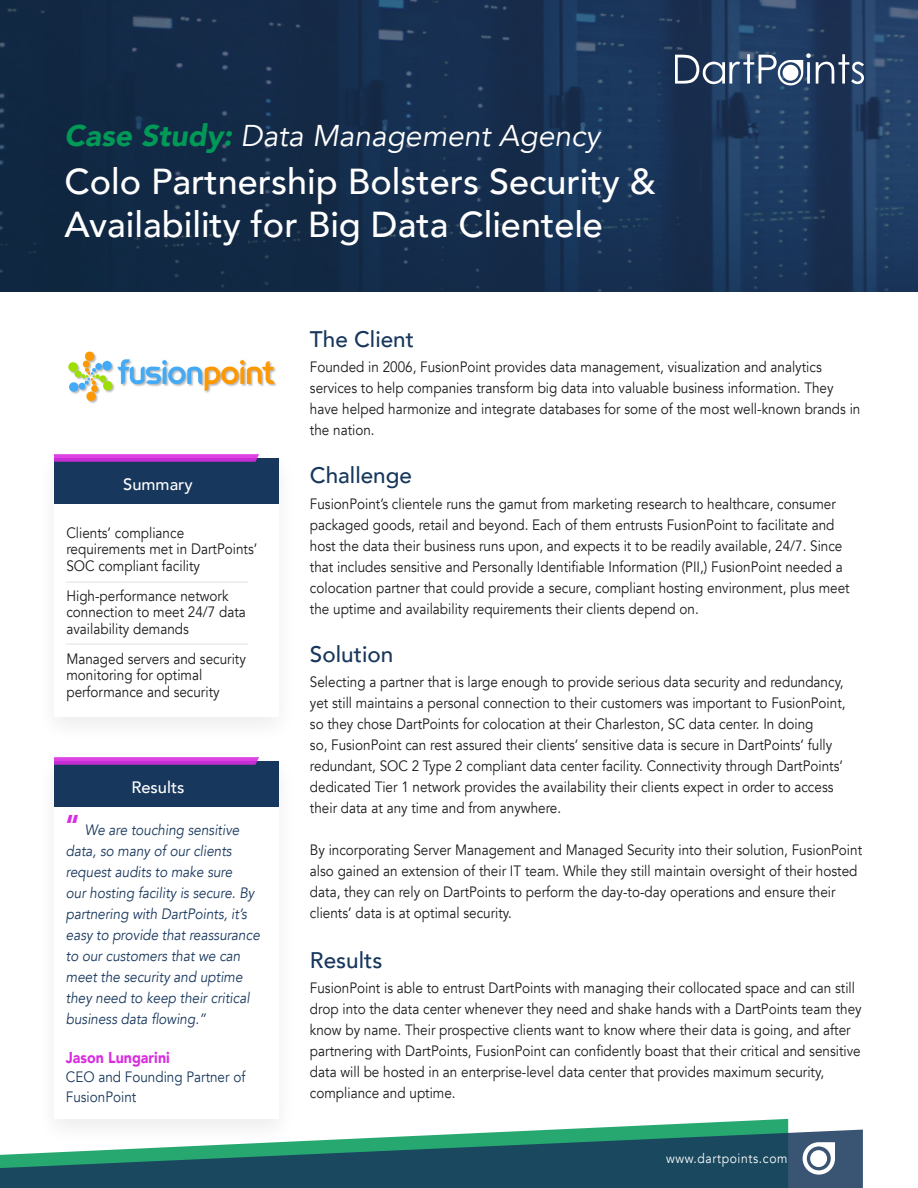
<style>
.page{position:relative;width:918px;height:1188px;background:#fff}
.page>*{position:absolute;margin:0;border:0;box-sizing:border-box;transform-origin:0 0}
.H1_-_Page_Title{font:500 36px/43.2px "Avenir";color:#fff}
.H2_-_Body_Titles{font:italic 30px "Avenir";color:#fff}
.H2_-_Body_Titles-2{font:500 22.5px "Avenir";color:#17375c}
.Card_Title{font:500 16.5px "Avenir";color:#fff}
.t1{font:900 15.75px "Avenir";color:#d92ee0;scale:.9 1}
.Paragraph_Style_1{font:15px/21px "Avenir";color:#191a19;scale:.9 1}
.t2{font:italic 15px/21px "Avenir";color:#17375c;scale:.9 1}
.Table_Line_Items{font:15px/16.5px "Avenir";color:#191a19;scale:.9 1}
.t3{font:15px/19.5px "Avenir";color:#17375c;scale:.9 1}
.t4{font:13.5px "Avenir";letter-spacing:.05em;color:#fff;scale:.9 1}
.s1{font-weight:900;color:#009957}
.s2{font-weight:900;font-style:normal;font-size:28.5px;color:#d92ee0}
</style>
<div class="page">
<div style="left:54px;top:761px;width:225px;height:46px;background:#17375c"></div>
<svg style="left:54px;top:757px;width:205px;height:8px"></svg>
<img style="left:0;top:0;width:918px;height:292px">
<svg style="left:58px;top:1119px;width:730px;height:11px"></svg>
<svg style="left:0;top:1130px;width:863px;height:58px;fill:#19485f"></svg>
<div style="left:54px;top:458px;width:225px;height:46px;background:#17375c"></div>
<svg style="left:54px;top:454px;width:205px;height:8px"></svg>
<svg style="left:675px;top:53px;width:189px;height:32px"></svg>
<div style="left:783px;top:65px;width:15px;height:16px;background:#fff;border-radius:50%"></div>
<hr style="left:66px;top:582px;width:182px;height:1px;background:#e1e1e1">
<hr style="left:66px;top:644px;width:182px;height:1px;background:#e1e1e1">
<img style="left:68px;top:351px;width:208px;height:52px">
<svg style="left:803px;top:1142px;width:32px;height:33px"></svg>
<div style="left:810px;top:1150px;width:17px;height:17px;background:#fff;border-radius:50%"></div>
<p class="H2_-_Body_Titles" style="left:64px;top:118px;width:537px"><span class="s1">Case Study:</span> Data Management Agency</p>
<p class="H1_-_Page_Title" style="left:64px;top:158px;width:593px">Colo Partnership Bolsters Security &amp;<br>Availability for Big Data Clientele</p>
<p class="Card_Title" style="left:123px;top:470px;width:71px">Summary</p>
<p class="Table_Line_Items" style="left:66px;top:525px;width:214px">Clients’ compliance requirements met in DartPoints’<br>SOC compliant facility</p>
<p class="Table_Line_Items" style="left:66px;top:588px;width:201px">High-performance network connection to meet 24/7 data availability demands</p>
<p class="Table_Line_Items" style="left:66px;top:651px;width:201px">Managed servers and security monitoring for optimal performance and security</p>
<p class="Card_Title" style="left:131px;top:773px;width:55px">Results</p>
<p class="t2" style="left:66px;top:819px;width:217px"><span class="s2">“</span> We are touching sensitive data, so many of our clients request audits to make sure<br>our hosting facility is secure. By partnering with DartPoints, it’s easy to provide that reassurance to our customers that we can meet the security and uptime they need to keep their critical business data flowing.”</p>
<p class="t1" style="left:66px;top:1044px;width:117px">Jason Lungarini</p>
<p class="t3" style="left:66px;top:1068px;width:201px">CEO and Founding Partner of<br>FusionPoint</p>
<p class="H2_-_Body_Titles-2" style="left:310px;top:320px;width:106px">The Client</p>
<p class="Paragraph_Style_1" style="left:310px;top:357px;width:613px">Founded in 2006, FusionPoint provides data management, visualization and analytics services to help companies transform big data into valuable business information. They have helped harmonize and integrate databases for some of the most well-known brands in the nation.</p>
<p class="H2_-_Body_Titles-2" style="left:310px;top:456px;width:104px">Challenge</p>
<p class="Paragraph_Style_1" style="left:310px;top:493px;width:601px">FusionPoint’s clientele runs the gamut from marketing research to healthcare, consumer packaged goods, retail and beyond. Each of them entrusts FusionPoint to facilitate and host the data their business runs upon, and expects it to be readily available, 24/7. Since that includes sensitive and Personally Identifiable Information (PII,) FusionPoint needed a colocation partner that could provide a secure, compliant hosting environment, plus meet the uptime and availability requirements their clients depend on.</p>
<p class="H2_-_Body_Titles-2" style="left:310px;top:634px;width:85px">Solution</p>
<p class="Paragraph_Style_1" style="left:310px;top:671px;width:597px">Selecting a partner that is large enough to provide serious data security and redundancy, yet still maintains a personal connection to their customers was important to FusionPoint, so they chose DartPoints for colocation at their Charleston, SC data center. In doing<br>so, FusionPoint can rest assured their clients’ sensitive data is secure in DartPoints’ fully redundant, SOC 2 Type 2 compliant data center facility. Connectivity through DartPoints’ dedicated Tier 1 network provides the availability their clients expect in order to access their data at any time and from anywhere.</p>
<p class="Paragraph_Style_1" style="left:310px;top:839px;width:615px">By incorporating Server Management and Managed Security into their solution, FusionPoint also gained an extension of their IT team. While they still maintain oversight of their hosted data, they can rely on DartPoints to perform the day-to-day operations and ensure their clients’ data is at optimal security.</p>
<p class="H2_-_Body_Titles-2" style="left:310px;top:940px;width:74px">Results</p>
<p class="Paragraph_Style_1" style="left:310px;top:978px;width:615px">FusionPoint is able to entrust DartPoints with managing their collocated space and can still drop into the data center whenever they need and shake hands with a DartPoints team they know by name. Their prospective clients want to know where their data is going, and after partnering with DartPoints, FusionPoint can confidently boast that their critical and sensitive data will be hosted in an enterprise-level data center that provides maximum security, compliance and uptime.</p>
<p class="t4" style="left:666px;top:1150px;width:136px">www.dartpoints.com</p>
</div>
